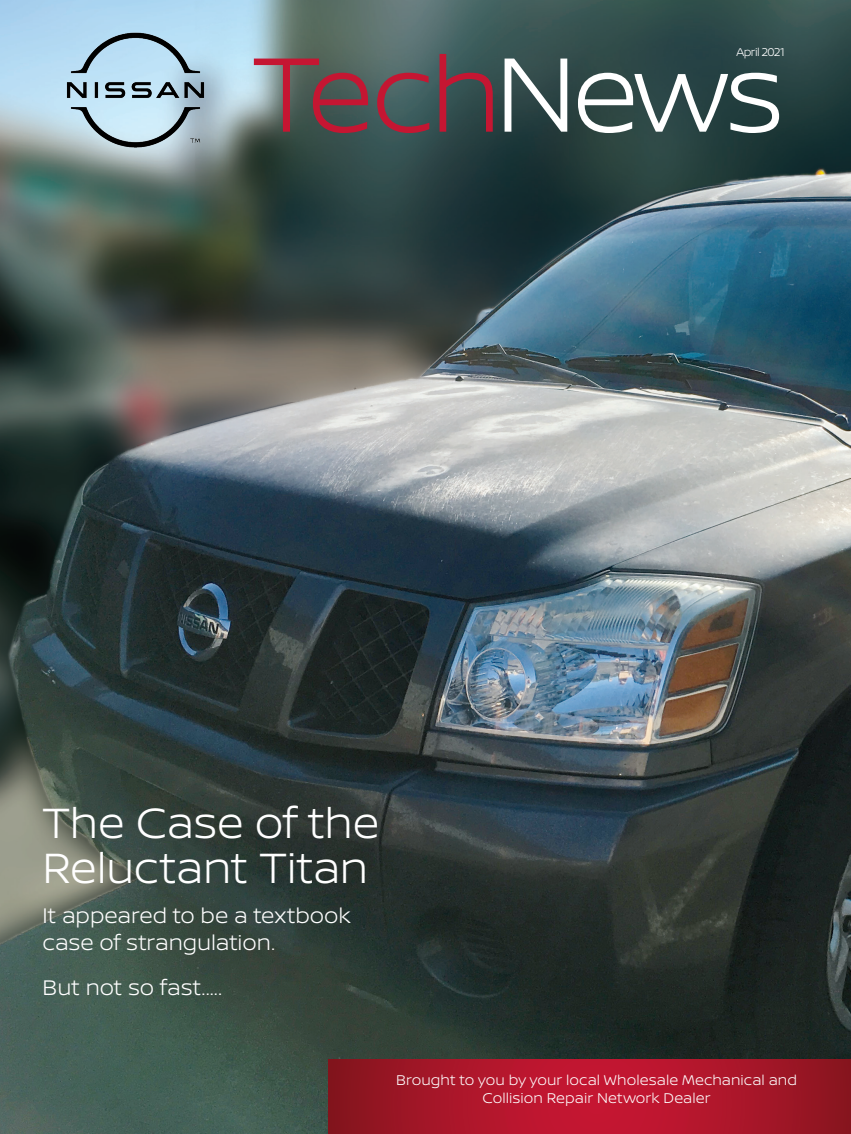
<style>
.page{position:relative;width:851px;height:1134px;background:#fff}
.page>*{position:absolute;margin:0;border:0;box-sizing:border-box;transform-origin:0 0}
.NTN_Mag_Title{font:300 112.5px "Nissan Brand";letter-spacing:-.04em;color:#c51632}
.Feature_Title{font:300 45px/45px "Nissan Brand";letter-spacing:-.01em;color:#fff}
.Deck{font:300 22.5px/27px "Nissan Brand";letter-spacing:-.005em;color:#fff}
.t1{font:300 15px/18px "Nissan Brand";letter-spacing:.005em;color:#fff;text-align:center}
.issue_V___N{font:300 12px "Nissan Brand";letter-spacing:-.045em;color:#fff}
.s1{color:#fff}
</style>
<div class="page">
<img style="left:0;top:0;width:850px;height:1134px">
<svg style="left:328px;top:1059px;width:522px;height:75px;background:#aa1529"></svg>
<img style="left:66px;top:28px;width:139px;height:123px">
<p class="issue_V___N" style="left:736px;top:43px;width:50px">April 2021</p>
<p class="NTN_Mag_Title" style="left:252px;top:13px;width:534px">Tech<span class="s1">News</span></p>
<p class="Feature_Title" style="left:43px;top:799px;width:338px">The Case of the<br>Reluctant Titan</p>
<p class="Deck" style="left:43px;top:901px;width:310px">It appeared to be a textbook case of strangulation.</p>
<p class="Deck" style="left:43px;top:973px;width:181px">But not so fast.....</p>
<p class="t1" style="left:396px;top:1071px;width:402px">Brought to you by your local Wholesale Mechanical and<br>Collision Repair Network Dealer</p>
</div>
